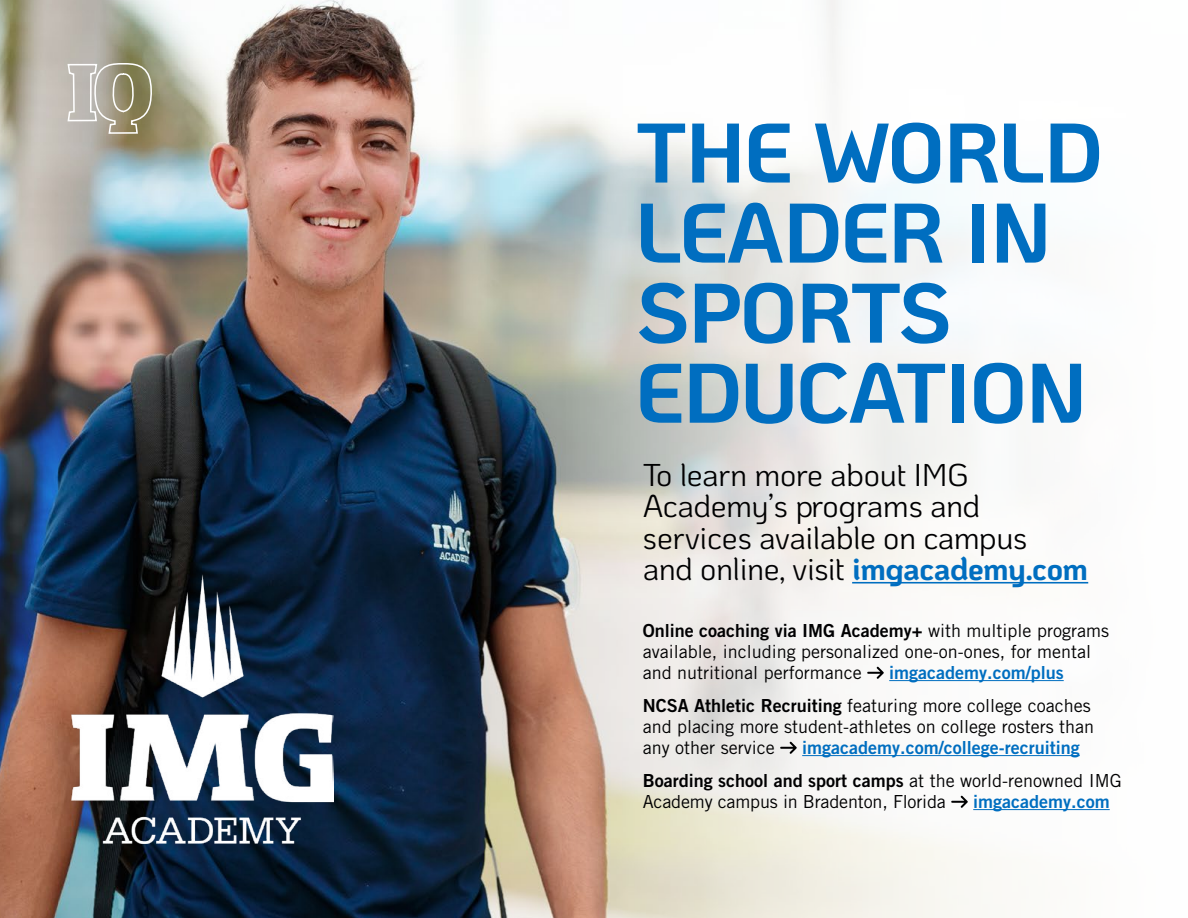
<style>
.page{position:relative;width:1188px;height:918px;background:#fff}
.page>*{position:absolute;margin:0;border:0;box-sizing:border-box;transform-origin:0 0}
.t1{font:700 84.3px/80.1px "Ko Ho";letter-spacing:-.02em;color:#006ec0}
.t2{font:31.5px/31.5px "Ko Ho";letter-spacing:-.015em;color:#000001}
.t3{font:18px/21px "Trade Gothic LT Pro";color:#000001}
.t4{font:18px/33px "Trade Gothic LT Pro Bd 2";color:#006ec0}
.t5{font:18px "Trade Gothic LT Pro Bd 2";color:#000001}
.s1{font-weight:700;color:#006ec0}
.s2{font-family:"Trade Gothic LT Pro"}
.s3{font-family:"Trade Gothic LT Pro Bd 2"}
.s4{color:#000001}
.s5{font-family:"Trade Gothic LT Pro";color:#000001}
</style>
<div class="page">
<img style="left:0;top:0;width:1110px;height:918px">
<img style="left:71px;top:574px;width:263px;height:270px">
<svg style="left:67px;top:62px;width:86px;height:73px;background:#ada894"></svg>
<hr style="left:852px;top:582px;width:236px;height:2px;background:#006ec0">
<hr style="left:889px;top:680px;width:175px;height:1px;background:#006ec0">
<hr style="left:802px;top:755px;width:278px;height:1px;background:#006ec0">
<hr style="left:973px;top:809px;width:137px;height:1px;background:#006ec0">
<svg style="left:867px;top:667px;width:17px;height:12px"></svg>
<svg style="left:780px;top:742px;width:17px;height:12px"></svg>
<svg style="left:951px;top:796px;width:17px;height:12px"></svg>
<h1 class="t1" style="left:636px;top:113px;width:469px">THE WORLD<br>LEADER IN<br>SPORTS<br>EDUCATION</h1>
<h2 class="t2" style="left:643px;top:459px;width:447px">To learn more about IMG<br>Academy’s programs and services available on campus<br>and online, visit <span class="s1">imgacademy.com</span></h2>
<p class="t5" style="left:643px;top:619px;width:468px">Online coaching via IMG Academy+ <span class="s2">with multiple programs</span></p>
<p class="t3" style="left:643px;top:641px;width:450px">available, including personalized one-on-ones, for mental and nutritional performance</p>
<p class="t4" style="left:889px;top:656px;width:176px">imgacademy.com/plus</p>
<p class="t3" style="left:643px;top:695px;width:453px"><span class="s3">NCSA Athletic Recruiting</span> featuring more college coaches and placing more student-athletes on college rosters than any other service</p>
<p class="t4" style="left:643px;top:731px;width:480px;text-indent:159px">imgacademy.com/college-recruiting<br><span class="s4">Boarding school and sport camps</span> <span class="s5">at the world-renowned IMG</span></p>
<p class="t3" style="left:643px;top:791px;width:305px">Academy campus in Bradenton, Florida</p>
<p class="t4" style="left:973px;top:785px;width:138px">imgacademy.com</p>
</div>
